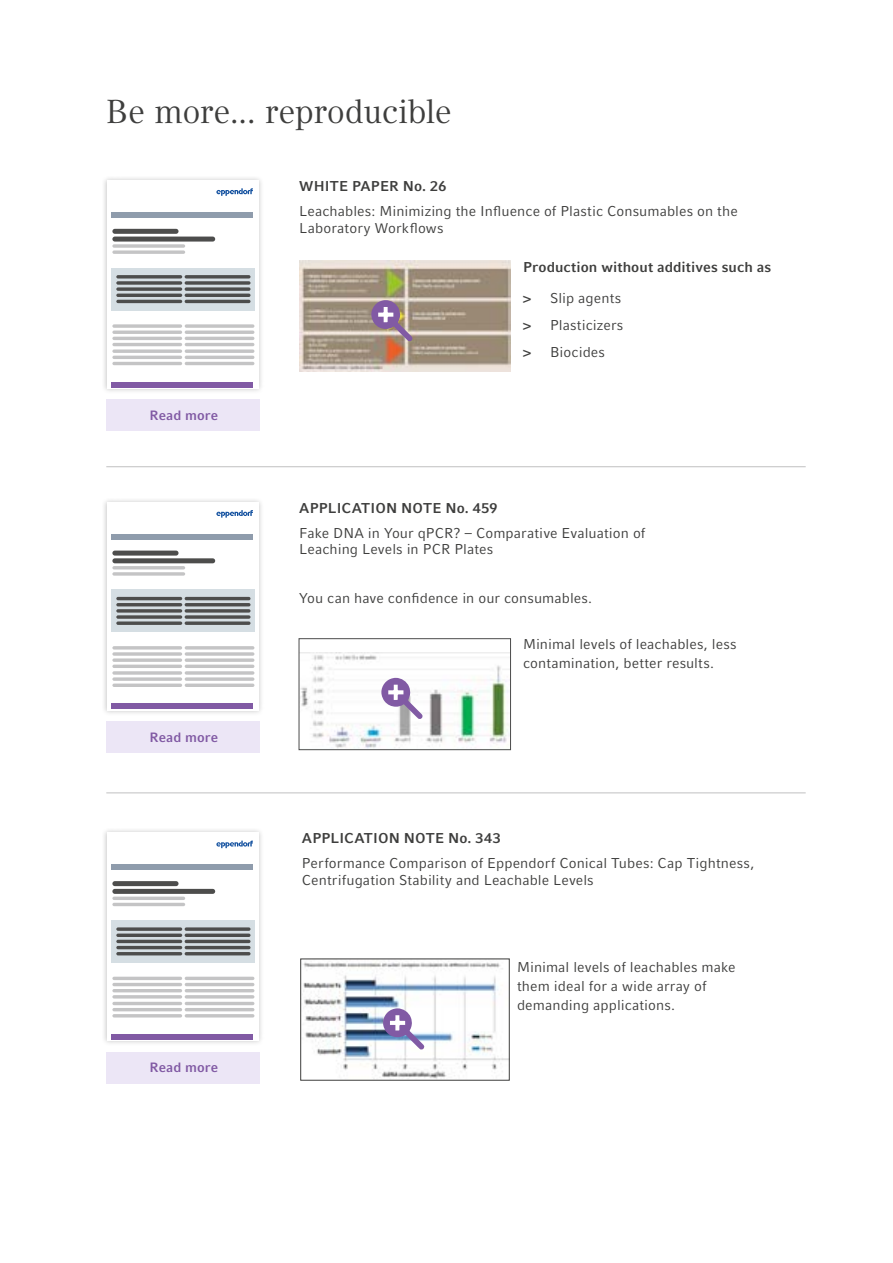
<style>
.page{position:relative;width:893px;height:1263px;background:#fff}
.page>*{position:absolute;margin:0;border:0;box-sizing:border-box;transform-origin:0 0}
.t1{font:33px "Compatil Textfor Eppendorf";letter-spacing:-.01em;color:#3e3e3d}
.t2{font:14.25px/16.5px "Compatil Factfor Eppendorf";letter-spacing:.005em;color:#3e3e3d}
.t3{font:700 14.25px "Compatil Factfor Eppendorf";letter-spacing:.005em;color:#3e3e3d}
.t4{font:700 13.5px "Compatil Factfor Eppendorf";letter-spacing:.005em;color:#815aa4}
.s1{font-weight:700}
</style>
<div class="page">
<img style="left:299px;top:261px;width:212px;height:111px">
<img style="left:301px;top:653px;width:208px;height:95px">
<div style="left:299px;top:638px;width:212px;height:112px;border:1px solid #4c4c4c"></div>
<img style="left:303px;top:961px;width:204px;height:117px">
<hr style="left:106px;top:466px;width:700px;height:1px;background:#c4c4c5">
<hr style="left:106px;top:792px;width:700px;height:1px;background:#c4c4c5">
<div style="left:102px;top:176px;width:162px;height:217px;background:#000;opacity:.23"></div>
<div style="left:107px;top:180px;width:152px;height:208px;background:#fff"></div>
<svg style="left:216px;top:188px;width:37px;height:8px"></svg>
<svg style="left:111px;top:268px;width:143px;height:42px;fill:#d5dee3"></svg>
<div style="left:111px;top:212px;width:142px;height:5px;background:#8f9cac"></div>
<div style="left:111px;top:382px;width:142px;height:5px;background:#815aa4"></div>
<div style="left:112px;top:229px;width:67px;height:5px;background:#4d4d4c;border-radius:3px"></div>
<div style="left:112px;top:237px;width:103px;height:5px;background:#4d4d4c;border-radius:3px"></div>
<hr style="left:112px;top:244px;width:73px;height:4px;background:#cccccd;border-radius:2px">
<hr style="left:112px;top:324px;width:70px;height:4px;background:#d0d0d0;border-radius:2px">
<svg style="left:112px;top:349px;width:70px;height:4px"></svg>
<hr style="left:116px;top:275px;width:66px;height:3px;background:#4d4d4c;border-radius:2px">
<svg style="left:185px;top:324px;width:69px;height:4px"></svg>
<svg style="left:185px;top:349px;width:69px;height:4px"></svg>
<hr style="left:185px;top:275px;width:66px;height:3px;background:#4d4d4c;border-radius:2px">
<hr style="left:112px;top:337px;width:70px;height:3px;background:#c4c4c5;border-radius:2px">
<hr style="left:112px;top:362px;width:70px;height:3px;background:#c4c4c5;border-radius:2px">
<svg style="left:116px;top:287px;width:66px;height:4px"></svg>
<hr style="left:185px;top:337px;width:69px;height:3px;background:#c4c4c5;border-radius:2px">
<hr style="left:185px;top:362px;width:69px;height:3px;background:#c4c4c5;border-radius:2px">
<svg style="left:185px;top:287px;width:66px;height:4px"></svg>
<svg style="left:112px;top:250px;width:73px;height:4px"></svg>
<svg style="left:112px;top:330px;width:70px;height:4px"></svg>
<hr style="left:112px;top:356px;width:70px;height:3px;background:#c4c4c5;border-radius:2px">
<svg style="left:116px;top:281px;width:66px;height:4px"></svg>
<svg style="left:185px;top:330px;width:69px;height:4px"></svg>
<hr style="left:185px;top:356px;width:69px;height:3px;background:#c4c4c5;border-radius:2px">
<svg style="left:185px;top:281px;width:66px;height:4px"></svg>
<hr style="left:112px;top:343px;width:70px;height:3px;background:#c4c4c5;border-radius:2px">
<hr style="left:116px;top:294px;width:66px;height:3px;background:#4d4d4c;border-radius:2px">
<hr style="left:185px;top:343px;width:69px;height:3px;background:#c4c4c5;border-radius:2px">
<hr style="left:185px;top:294px;width:66px;height:3px;background:#4d4d4c;border-radius:2px">
<hr style="left:116px;top:300px;width:66px;height:3px;background:#4d4d4c;border-radius:2px">
<hr style="left:185px;top:300px;width:66px;height:3px;background:#4d4d4c;border-radius:2px">
<div style="left:102px;top:498px;width:162px;height:217px;background:#000;opacity:.23"></div>
<div style="left:107px;top:502px;width:152px;height:208px;background:#fff"></div>
<svg style="left:216px;top:510px;width:37px;height:8px"></svg>
<div style="left:111px;top:590px;width:143px;height:42px;background:#d5dee3"></div>
<div style="left:111px;top:534px;width:142px;height:5px;background:#8f9cac"></div>
<div style="left:111px;top:704px;width:142px;height:5px;background:#815aa4"></div>
<div style="left:112px;top:551px;width:67px;height:5px;background:#4d4d4c;border-radius:3px"></div>
<div style="left:112px;top:558px;width:103px;height:5px;background:#4d4d4c;border-radius:3px"></div>
<hr style="left:112px;top:566px;width:73px;height:3px;background:#c4c4c5;border-radius:2px">
<hr style="left:112px;top:646px;width:70px;height:3px;background:#c4c4c5;border-radius:2px">
<svg style="left:112px;top:671px;width:70px;height:4px"></svg>
<hr style="left:116px;top:597px;width:66px;height:3px;background:#4d4d4c;border-radius:2px">
<hr style="left:185px;top:646px;width:69px;height:3px;background:#c4c4c5;border-radius:2px">
<hr style="left:185px;top:671px;width:69px;height:4px;background:#cbcbcc;border-radius:2px">
<hr style="left:185px;top:597px;width:66px;height:3px;background:#4d4d4c;border-radius:2px">
<svg style="left:112px;top:658px;width:70px;height:4px"></svg>
<svg style="left:112px;top:683px;width:70px;height:4px"></svg>
<svg style="left:116px;top:609px;width:66px;height:4px"></svg>
<svg style="left:185px;top:658px;width:69px;height:4px"></svg>
<svg style="left:185px;top:683px;width:69px;height:4px"></svg>
<svg style="left:185px;top:609px;width:66px;height:4px"></svg>
<svg style="left:112px;top:572px;width:73px;height:4px"></svg>
<svg style="left:112px;top:652px;width:70px;height:4px"></svg>
<svg style="left:112px;top:677px;width:70px;height:4px"></svg>
<hr style="left:116px;top:603px;width:66px;height:3px;background:#4d4d4c;border-radius:2px">
<hr style="left:185px;top:652px;width:69px;height:4px;background:#cccccd;border-radius:2px">
<svg style="left:185px;top:677px;width:69px;height:4px"></svg>
<hr style="left:185px;top:603px;width:66px;height:3px;background:#4d4d4c;border-radius:2px">
<hr style="left:112px;top:665px;width:70px;height:3px;background:#c4c4c5;border-radius:2px">
<svg style="left:116px;top:615px;width:66px;height:4px"></svg>
<hr style="left:185px;top:665px;width:69px;height:3px;background:#c4c4c5;border-radius:2px">
<svg style="left:185px;top:615px;width:66px;height:4px"></svg>
<svg style="left:116px;top:621px;width:66px;height:4px"></svg>
<svg style="left:185px;top:621px;width:66px;height:4px"></svg>
<div style="left:102px;top:828px;width:162px;height:218px;background:#000;opacity:.23"></div>
<div style="left:107px;top:833px;width:152px;height:208px;background:#fff"></div>
<svg style="left:216px;top:841px;width:37px;height:7px"></svg>
<div style="left:111px;top:920px;width:143px;height:42px;background:linear-gradient(to right,#d5dee3,#d5dee3)"></div>
<div style="left:111px;top:865px;width:142px;height:5px;background:#8f9cac"></div>
<div style="left:111px;top:1034px;width:142px;height:5px;background:#815aa4"></div>
<div style="left:112px;top:881px;width:67px;height:5px;background:#4d4d4c;border-radius:3px"></div>
<div style="left:112px;top:889px;width:103px;height:5px;background:#4d4d4c;border-radius:3px"></div>
<hr style="left:112px;top:897px;width:73px;height:3px;background:#c4c4c5;border-radius:2px">
<hr style="left:112px;top:977px;width:70px;height:3px;background:#c4c4c5;border-radius:2px">
<hr style="left:112px;top:1002px;width:70px;height:3px;background:#c4c4c5;border-radius:2px">
<svg style="left:116px;top:927px;width:66px;height:4px"></svg>
<hr style="left:185px;top:977px;width:69px;height:3px;background:#c4c4c5;border-radius:2px">
<hr style="left:185px;top:1002px;width:69px;height:3px;background:#c4c4c5;border-radius:2px">
<svg style="left:185px;top:927px;width:66px;height:4px"></svg>
<hr style="left:112px;top:989px;width:70px;height:3px;background:#c4c4c5;border-radius:2px">
<hr style="left:112px;top:1014px;width:70px;height:3px;background:#c4c4c5;border-radius:2px">
<hr style="left:116px;top:940px;width:66px;height:3px;background:#4d4d4c;border-radius:2px">
<hr style="left:185px;top:989px;width:69px;height:3px;background:#c4c4c5;border-radius:2px">
<hr style="left:185px;top:1014px;width:69px;height:3px;background:#c4c4c5;border-radius:2px">
<hr style="left:185px;top:940px;width:66px;height:3px;background:#4d4d4c;border-radius:2px">
<hr style="left:112px;top:903px;width:73px;height:3px;background:#c4c4c5;border-radius:2px">
<hr style="left:112px;top:983px;width:70px;height:3px;background:#c4c4c5;border-radius:2px">
<hr style="left:112px;top:1008px;width:70px;height:3px;background:#c4c4c5;border-radius:2px">
<svg style="left:116px;top:933px;width:66px;height:4px"></svg>
<hr style="left:185px;top:983px;width:69px;height:3px;background:#c4c4c5;border-radius:2px">
<hr style="left:185px;top:1008px;width:69px;height:3px;background:#c4c4c5;border-radius:2px">
<svg style="left:185px;top:933px;width:66px;height:4px"></svg>
<hr style="left:112px;top:995px;width:70px;height:3px;background:#c4c4c5;border-radius:2px">
<hr style="left:116px;top:946px;width:66px;height:3px;background:#4d4d4c;border-radius:2px">
<hr style="left:185px;top:995px;width:69px;height:3px;background:#c4c4c5;border-radius:2px">
<hr style="left:185px;top:946px;width:66px;height:3px;background:#4d4d4c;border-radius:2px">
<hr style="left:116px;top:952px;width:66px;height:3px;background:#4d4d4c;border-radius:2px">
<hr style="left:185px;top:952px;width:66px;height:3px;background:#4d4d4c;border-radius:2px">
<div style="left:106px;top:399px;width:153px;height:32px;background:#ece6f6"></div>
<div style="left:106px;top:721px;width:153px;height:32px;background:#ece6f6"></div>
<div style="left:106px;top:1052px;width:153px;height:31px;background:#ece6f6"></div>
<svg style="left:370px;top:300px;width:43px;height:42px"></svg>
<svg style="left:380px;top:678px;width:43px;height:41px"></svg>
<svg style="left:382px;top:1008px;width:43px;height:42px"></svg>
<h1 class="t1" style="left:106px;top:92px;width:347px">Be more... reproducible</h1>
<p class="t3" style="left:299px;top:178px;width:149px">WHITE PAPER No. 26</p>
<p class="t2" style="left:299px;top:203px;width:440px">Leachables: Minimizing the Influence of Plastic Consumables on the<br>Laboratory Workflows</p>
<p class="t4" style="left:150px;top:407px;width:70px">Read more</p>
<p class="t4" style="left:150px;top:729px;width:70px">Read more</p>
<p class="t4" style="left:150px;top:1059px;width:70px">Read more</p>
<p class="t3" style="left:523px;top:258px;width:250px">Production without additives such as</p>
<p class="t2" style="left:523px;top:285px;width:102px;line-height:27.2px"><span class="s1">&gt;</span> Slip agents <span class="s1">&gt;</span> Plasticizers <span class="s1">&gt;</span> Biocides</p>
<p class="t3" style="left:299px;top:499px;width:200px">APPLICATION NOTE No. 459</p>
<p class="t2" style="left:299px;top:525px;width:348px">Fake DNA in Your qPCR? – Comparative Evaluation of<br>Leaching Levels in PCR Plates</p>
<p class="t2" style="left:299px;top:589px;width:294px">You can have confidence in our consumables.</p>
<p class="t2" style="left:523px;top:635px;width:215px;line-height:18.8px">Minimal levels of leachables, less contamination, better results.</p>
<p class="t3" style="left:302px;top:830px;width:200px">APPLICATION NOTE No. 343</p>
<p class="t2" style="left:302px;top:855px;width:454px">Performance Comparison of Eppendorf Conical Tubes: Cap Tightness,<br>Centrifugation Stability and Leachable Levels</p>
<p class="t2" style="left:517px;top:958px;width:220px;line-height:18.8px">Minimal levels of leachables make them ideal for a wide array of demanding applications.</p>
</div>
